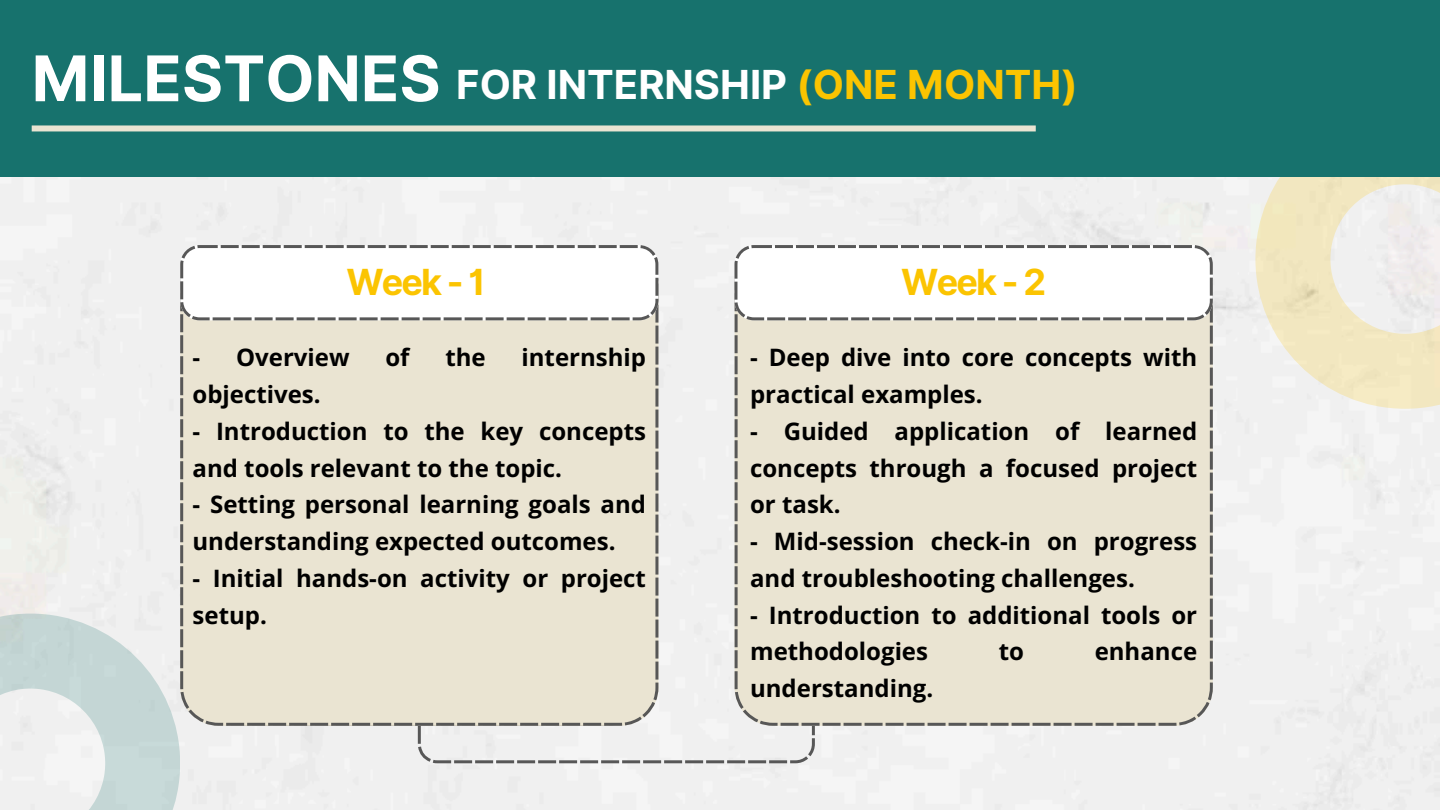
<style>
.page{position:relative;width:1440px;height:810px;background:#fff}
.page>*{position:absolute;margin:0;border:0;box-sizing:border-box;transform-origin:0 0}
.t1{font:700 40px "Inter";color:#fff}
.t2{font:700 36px "Inter";letter-spacing:-.05em;color:#fbc401}
.t3{font:700 24px/36.8px "Open Sans";color:#000}
.s1{font-size:63px}
.s2{color:#fbc401}
</style>
<div class="page">
<svg style="left:1255px;top:177px;width:185px;height:232px"></svg>
<div style="left:0;top:0;width:1440px;height:177px;background:#17726d"></div>
<svg style="left:0;top:614px;width:180px;height:196px"></svg>
<div style="left:32px;top:125px;width:1004px;height:6px;background:#eae4d2"></div>
<div style="left:735px;top:320px;width:478px;height:406px;background:#eae4d2"></div>
<div style="left:180px;top:320px;width:478px;height:406px;background:#eae4d2"></div>
<svg style="left:180px;top:245px;width:478px;height:75px"></svg>
<svg style="left:734px;top:245px;width:479px;height:75px"></svg>
<svg style="left:418px;top:726px;width:397px;height:37px"></svg>
<h1 class="t1" style="left:32px;top:55px;width:1048px"><span class="s1">MILESTONES</span> FOR INTERNSHIP <span class="s2">(ONE MONTH)</span></h1>
<h2 class="t2" style="left:346px;top:256px;width:141px">Week - 1</h2>
<h2 class="t2" style="left:901px;top:256px;width:146px">Week - 2</h2>
<p class="t3" style="left:193px;top:339px;width:159px">- Overview</p>
<p class="t3" style="left:385px;top:339px;width:26px">of</p>
<p class="t3" style="left:445px;top:339px;width:42px">the</p>
<p class="t3" style="left:522px;top:339px;width:126px">internship</p>
<p class="t3" style="left:193px;top:375px;width:130px">objectives.</p>
<p class="t3" style="left:193px;top:412px;width:455px">- Introduction to the key concepts and tools relevant to the topic.</p>
<p class="t3" style="left:193px;top:486px;width:455px">- Setting personal learning goals and understanding expected outcomes.</p>
<p class="t3" style="left:193px;top:559px;width:455px">- Initial hands-on activity or project setup.</p>
<p class="t3" style="left:750px;top:339px;width:449px">- Deep dive into core concepts with practical examples.</p>
<p class="t3" style="left:750px;top:412px;width:449px;text-align:justify">- Guided application of learned concepts through a focused project or task.</p>
<p class="t3" style="left:750px;top:522px;width:449px">- Mid-session check-in on progress and troubleshooting challenges.</p>
<p class="t3" style="left:750px;top:596px;width:449px">- Introduction to additional tools or methodologies</p>
<p class="t3" style="left:999px;top:633px;width:27px">to</p>
<p class="t3" style="left:1095px;top:633px;width:104px">enhance</p>
<p class="t3" style="left:750px;top:669px;width:185px">understanding.</p>
</div>
